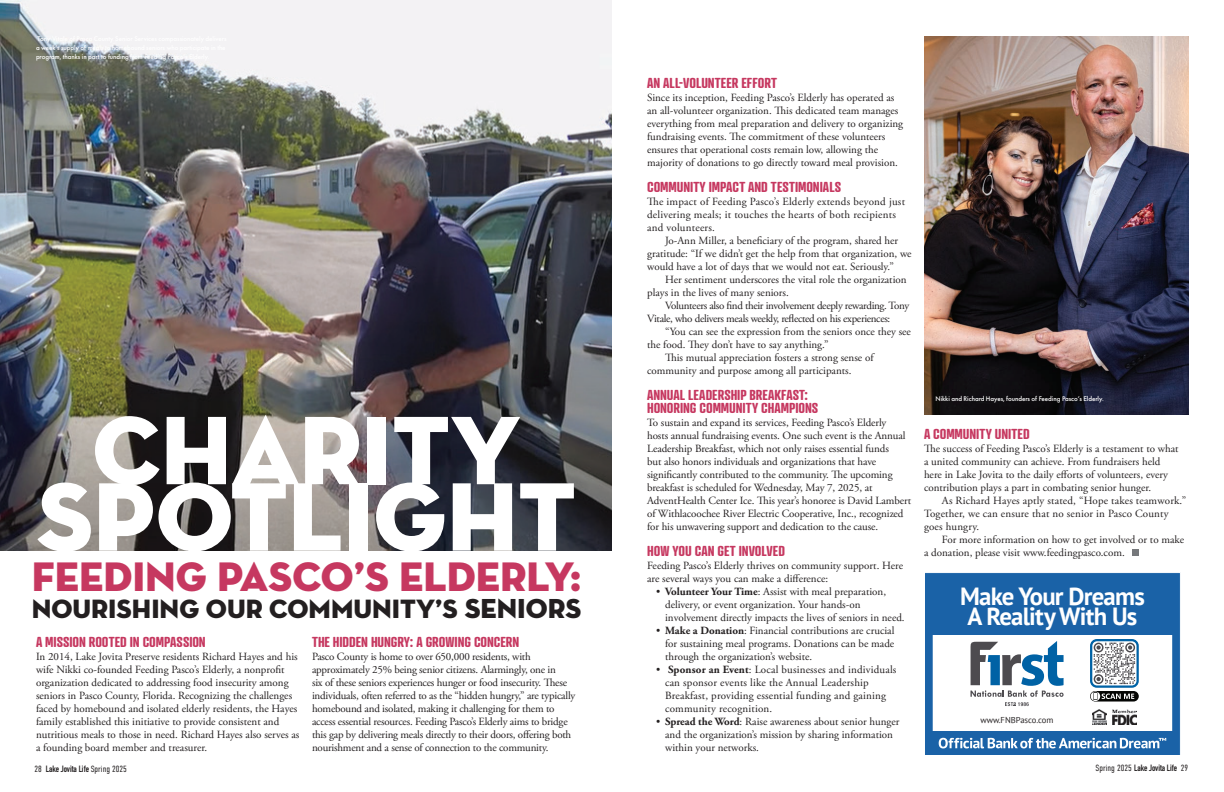
<style>
.page{position:relative;width:1224px;height:792px;background:#fff}
.page>*{position:absolute;margin:0;border:0;box-sizing:border-box;transform-origin:0 0}
.t1{font:99px "Neutra Disp Titling";color:#fff}
.t2{font:42px "Neutra Disp Titling";color:#c63860}
.t3{font:27px "Neutra Disp Titling";color:#231f20}
.t4{font:700 24.8px/21px "PT Sans";letter-spacing:-.03em;color:#fff;text-align:center}
.t5{font:700 14px/13px "Atrament";letter-spacing:-.005em;color:#c63860}
.t6{font:11px/13px "Adobe Garamond Pro";color:#231f20}
.t7{font:11px/13px "Adobe Garamond Pro";letter-spacing:-.02em;color:#231f20}
.t8{font:11px/13px "Adobe Garamond Pro";letter-spacing:.02em;color:#231f20}
.t9{font:11px/13px "Adobe Garamond Pro";letter-spacing:-.03em;color:#231f20}
.t10{font:700 9px "DIN Condensed";color:#231f20}
.t11{font:8.6px "PT Sans";color:#231f20}
.t12{font:500 7px "Futura PT";letter-spacing:-.01em;color:#fff}
.s1{font-size:28px}
.s2{font-weight:700}
.s3{font-weight:300}
</style>
<div class="page">
<img style="left:0;top:0;width:611px;height:551px">
<svg style="left:1133px;top:550px;width:6px;height:6px"></svg>
<img style="left:924px;top:36px;width:265px;height:379px">
<svg style="left:926px;top:574px;width:253px;height:180px"></svg>
<div style="left:928px;top:575px;width:249px;height:60px;background:#1a62a7"></div>
<div style="left:928px;top:731px;width:249px;height:24px;background:#1a62a7"></div>
<svg style="left:939px;top:738px;width:227px;height:10px"></svg>
<svg style="left:970px;top:641px;width:94px;height:65px"></svg>
<img style="left:1092px;top:709px;width:14px;height:16px">
<img style="left:1113px;top:708px;width:24px;height:17px">
<svg style="left:1094px;top:643px;width:41px;height:41px"></svg>
<div style="left:1090px;top:639px;width:49px;height:49px;border:2px solid #0062a5;border-radius:6px"></div>
<div style="left:1090px;top:691px;width:49px;height:11px;background:#040503;border-radius:5px"></div>
<svg style="left:1091px;top:691px;width:9px;height:10px"></svg>
<svg style="left:1093px;top:692px;width:5px;height:8px"></svg>
<svg style="left:1094px;top:693px;width:40px;height:6px"></svg>
<div style="left:924px;top:572px;width:257px;height:184px;border:1px solid #fff"></div>
<p class="t12" style="left:36px;top:53px;width:175px">program, thanks in part to funding from Feeding Pasco’s Elderly.</p>
<h1 class="t1" style="left:92px;top:388px;width:430px">CHARITY</h1>
<h1 class="t1" style="left:37px;top:455px;width:541px">SPOTLIGHT</h1>
<h2 class="t2" style="left:32px;top:551px;width:551px">FEEDING PASCO’S ELDERLY:</h2>
<h3 class="t3" style="left:32px;top:592px;width:551px">NOURISHING OUR COMMUNITY’S <span class="s1">SENIORS</span></h3>
<p class="t5" style="left:36px;top:635px;width:171px">A MISSION ROOTED IN COMPASSION</p>
<p class="t6" style="left:36px;top:650px;width:265px">In 2014, Lake Jovita Preserve residents Richard Hayes and his wife Nikki co-founded Feeding Pasco’s Elderly, a nonprofit organization dedicated to addressing food insecurity among seniors in Pasco County, Florida. Recognizing the challenges faced by homebound and isolated elderly residents, the Hayes family established this initiative to provide consistent and nutritious meals to those in need. Richard Hayes also serves as a founding board member and treasurer.</p>
<p class="t5" style="left:312px;top:635px;width:209px">THE HIDDEN HUNGRY: A GROWING CONCERN</p>
<p class="t7" style="left:312px;top:650px;width:265px">Pasco County is home to over 650,000 residents, with approximately 25% being senior citizens. Alarmingly, one in<br>six of these seniors experiences hunger or food insecurity. These individuals, often referred to as the “hidden hungry,” are typically homebound and isolated, making it challenging for them to access essential resources. Feeding Pasco’s Elderly aims to bridge this gap by delivering meals directly to their doors, offering both nourishment and a sense of connection to the community.</p>
<p class="t5" style="left:647px;top:76px;width:131px">AN ALL-VOLUNTEER EFFORT</p>
<p class="t6" style="left:647px;top:91px;width:258px">Since its inception, Feeding Pasco’s Elderly has operated as an all-volunteer organization. This dedicated team manages everything from meal preparation and delivery to organizing fundraising events. The commitment of these volunteers ensures that operational costs remain low, allowing the majority of donations to go directly toward meal provision.</p>
<p class="t5" style="left:647px;top:180px;width:196px">COMMUNITY IMPACT AND TESTIMONIALS</p>
<p class="t8" style="left:647px;top:195px;width:259px">The impact of Feeding Pasco’s Elderly extends beyond just delivering meals; it touches the hearts of both recipients and volunteers.</p>
<p class="t6" style="left:647px;top:234px;width:266px;text-indent:18px">Jo-Ann Miller, a beneficiary of the program, shared her gratitude: “If we didn’t get the help from that organization, we would have a lot of days that we would not eat. Seriously.”</p>
<p class="t6" style="left:647px;top:273px;width:261px;text-indent:18px">Her sentiment underscores the vital role the organization plays in the lives of many seniors.</p>
<p class="t9" style="left:647px;top:299px;width:264px;text-indent:18px">Volunteers also find their involvement deeply rewarding. Tony<br>Vitale, who delivers meals weekly, reflected on his experiences:</p>
<p class="t6" style="left:665px;top:325px;width:247px">“You can see the expression from the seniors once they see</p>
<p class="t6" style="left:647px;top:338px;width:183px">the food. They don’t have to say anything.”</p>
<p class="t6" style="left:665px;top:351px;width:210px">This mutual appreciation fosters a strong sense of</p>
<p class="t6" style="left:647px;top:364px;width:206px">community and purpose among all participants.</p>
<p class="t5" style="left:647px;top:388px;width:173px">ANNUAL LEADERSHIP BREAKFAST:<br>HONORING COMMUNITY CHAMPIONS</p>
<p class="t6" style="left:647px;top:416px;width:266px">To sustain and expand its services, Feeding Pasco’s Elderly<br>hosts annual fundraising events. One such event is the Annual Leadership Breakfast, which not only raises essential funds<br>but also honors individuals and organizations that have significantly contributed to the community. The upcoming breakfast is scheduled for Wednesday, May 7, 2025, at AdventHealth Center Ice. This year’s honoree is David Lambert of Withlacoochee River Electric Cooperative, Inc., recognized for his unwavering support and dedication to the cause.</p>
<p class="t5" style="left:647px;top:544px;width:139px">HOW YOU CAN GET INVOLVED</p>
<p class="t6" style="left:647px;top:559px;width:257px">Feeding Pasco’s Elderly thrives on community support. Here are several ways you can make a difference:</p>
<p class="t6" style="left:665px;top:585px;width:241px;text-indent:-9px">• <span class="s2">Volunteer Your Time</span>: Assist with meal preparation, delivery, or event organization. Your hands-on involvement directly impacts the lives of seniors in need.</p>
<p class="t6" style="left:665px;top:624px;width:231px;text-align:justify;text-indent:-9px">• <span class="s2">Make a Donation</span>: Financial contributions are crucial for sustaining meal programs. Donations can be made through the organization’s website.</p>
<p class="t6" style="left:665px;top:663px;width:233px;text-indent:-9px">• <span class="s2">Sponsor an Event</span>: Local businesses and individuals can sponsor events like the Annual Leadership Breakfast, providing essential funding and gaining community recognition.</p>
<p class="t6" style="left:665px;top:715px;width:236px;text-indent:-9px">• <span class="s2">Spread the Word</span>: Raise awareness about senior hunger and the organization’s mission by sharing information within your networks.</p>
<p class="t12" style="left:936px;top:395px;width:170px">Nikki and Richard Hayes, founders of Feeding Pasco’s Elderly.</p>
<p class="t5" style="left:924px;top:427px;width:107px">A COMMUNITY UNITED</p>
<p class="t6" style="left:924px;top:442px;width:256px">The success of Feeding Pasco’s Elderly is a testament to what a united community can achieve. From fundraisers held here in Lake Jovita to the daily efforts of volunteers, every contribution plays a part in combating senior hunger.</p>
<p class="t6" style="left:924px;top:494px;width:264px;text-indent:18px">As Richard Hayes aptly stated, “Hope takes teamwork.”<br>Together, we can ensure that no senior in Pasco County goes hungry.</p>
<p class="t6" style="left:924px;top:533px;width:262px;text-indent:18px">For more information on how to get involved or to make a donation, please visit www.feedingpasco.com.</p>
<h3 class="t4" style="left:960px;top:585px;width:186px">Make Your Dreams<br>A Reality With Us</h3>
<p class="t11" style="left:980px;top:715px;width:75px">www.FNBPasco.com</p>
<p class="t10" style="left:35px;top:762px;width:94px"><span class="s3">28</span> Lake Jovita Life <span class="s3">Spring 2025</span></p>
<p class="t10" style="left:1096px;top:762px;width:94px"><span class="s3">Spring 2025</span> Lake Jovita Life <span class="s3">29</span></p>
</div>
